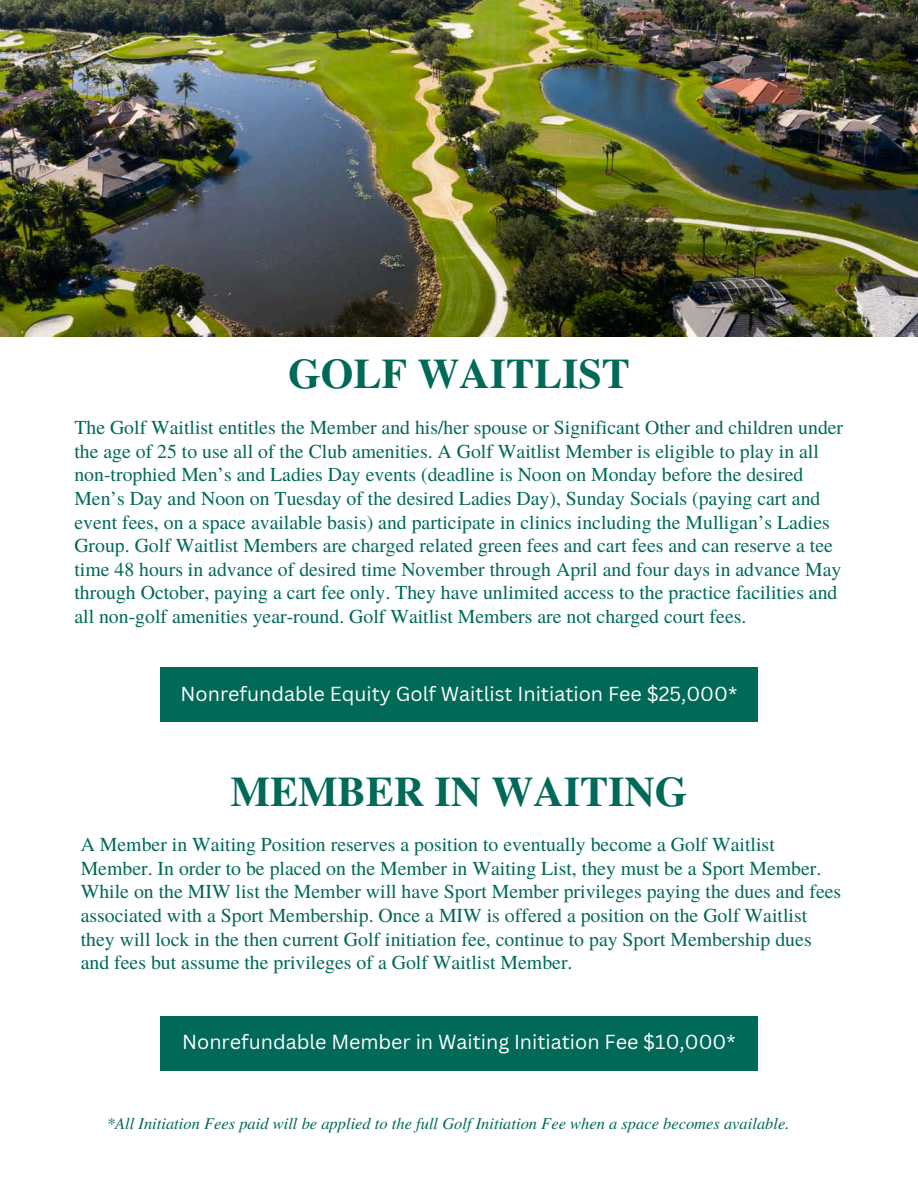
<style>
.page{position:relative;width:918px;height:1188px;background:#fff}
.page>*{position:absolute;margin:0;border:0;box-sizing:border-box;transform-origin:0 0}
.t1{font:700 42px "Te X Gyre Termes";color:#006958}
.t2{font:19.8px/23.7px "Te X Gyre Termes";color:#006958}
.t3{font:19.8px "Canva Sans";color:#fff}
.t4{font:italic 16.5px "Te X Gyre Termes";color:#006958}
</style>
<div class="page">
<img style="left:0;top:0;width:918px;height:337px">
<div style="left:160px;top:1016px;width:598px;height:54px;background:#006958"></div>
<div style="left:160px;top:667px;width:598px;height:55px;background:#006958"></div>
<h1 class="t1" style="left:288px;top:342px;width:343px">GOLF WAITLIST</h1>
<h2 class="t2" style="left:74px;top:415px;width:770px">The Golf Waitlist entitles the Member and his/her spouse or Significant Other and children under the age of 25 to use all of the Club amenities. A Golf Waitlist Member is eligible to play in all non-trophied Men’s and Ladies Day events (deadline is Noon on Monday before the desired Men’s Day and Noon on Tuesday of the desired Ladies Day), Sunday Socials (paying cart and event fees, on a space available basis) and participate in clinics including the Mulligan’s Ladies Group. Golf Waitlist Members are charged related green fees and cart fees and can reserve a tee time 48 hours in advance of desired time November through April and four days in advance May through October, paying a cart fee only. They have unlimited access to the practice facilities and all non-golf amenities year-round. Golf Waitlist Members are not charged court fees.</h2>
<h2 class="t3" style="left:181px;top:680px;width:558px">Nonrefundable Equity Golf Waitlist Initiation Fee $25,000*</h2>
<h2 class="t1" style="left:230px;top:759px;width:459px">MEMBER IN WAITING</h2>
<h1 class="t2" style="left:81px;top:832px;width:762px">A Member in Waiting Position reserves a position to eventually become a Golf Waitlist Member. In order to be placed on the Member in Waiting List, they must be a Sport Member.<br>While on the MIW list the Member will have Sport Member privileges paying the dues and fees associated with a Sport Membership. Once a MIW is offered a position on the Golf Waitlist they will lock in the then current Golf initiation fee, continue to pay Sport Membership dues and fees but assume the privileges of a Golf Waitlist Member.</h1>
<h2 class="t3" style="left:182px;top:1028px;width:555px">Nonrefundable Member in Waiting Initiation Fee $10,000*</h2>
<p class="t4" style="left:107px;top:1111px;width:684px">*All Initiation Fees paid will be applied to the full Golf Initiation Fee when a space becomes available.</p>
</div>
